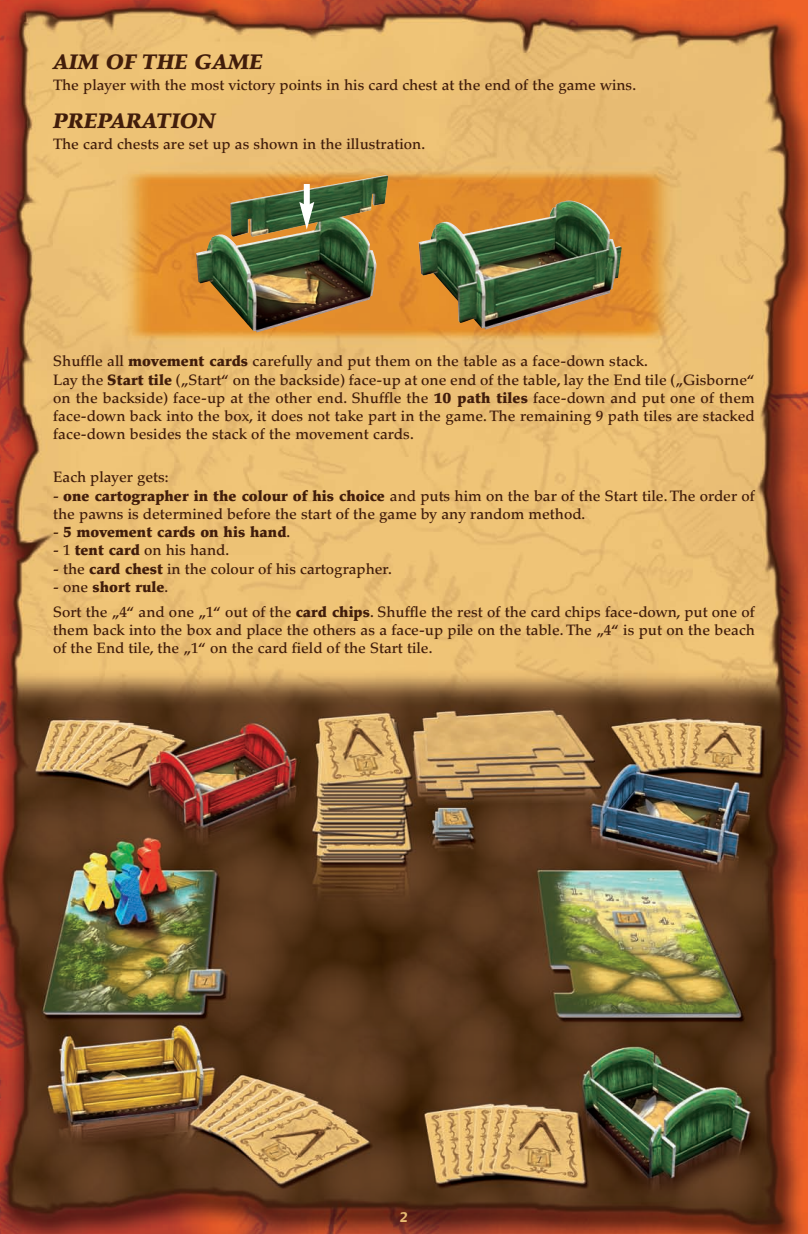
<style>
.page{position:relative;width:808px;height:1234px;background:#fff}
.page>*{position:absolute;margin:0;border:0;box-sizing:border-box;transform-origin:0 0}
.t1{font:italic 900 21px "Palatino";color:#411d0b}
.t2{font:500 15px/18.3px "Palatino";color:#411d0b}
.t3{font:900 15px "Palatino";color:#411d0b}
.t4{font:700 15px "Flora";color:#e8bc72}
.s1{font-weight:900}
.s2{font-weight:500}
</style>
<div class="page">
<img style="left:0;top:0;width:808px;height:1233px">
<img style="left:341px;top:176px;width:47px;height:43px">
<img style="left:529px;top:239px;width:93px;height:78px">
<div style="left:304px;top:184px;width:6px;height:23px;background:#fff"></div>
<svg style="left:299px;top:202px;width:15px;height:27px"></svg>
<h1 class="t1" style="left:53px;top:53px;width:211px">AIM OF THE GAME</h1>
<p class="t2" style="left:53px;top:77px;width:585px">The player with the most victory points in his card chest at the end of the game wins.</p>
<h1 class="t1" style="left:53px;top:113px;width:164px">PREPARATION</h1>
<p class="t2" style="left:53px;top:137px;width:373px">The card chests are set up as shown in the illustration.</p>
<p class="t2" style="left:53px;top:354px;width:703px">Shuffle all <span class="s1">movement cards</span> carefully and put them on the table as a face-down stack.<br>Lay the <span class="s1">Start tile</span> („Start“ on the backside) face-up at one end of the table, lay the End tile („Gisborne“ on the backside) face-up at the other end. Shuffle the <span class="s1">10 path tiles</span> face-down and put one of them face-down back into the box, it does not take part in the game. The remaining 9 path tiles are stacked face-down besides the stack of the movement cards.</p>
<p class="t2" style="left:53px;top:469px;width:117px">Each player gets:</p>
<p class="t2" style="left:53px;top:488px;width:703px">- <span class="s1">one cartographer in the colour of his choice</span> and puts him on the bar of the Start tile. The order of the pawns is determined before the start of the game by any random method.</p>
<p class="t3" style="left:53px;top:526px;width:239px"><span class="s2">-</span> 5 movement cards on his hand<span class="s2">.</span></p>
<p class="t2" style="left:53px;top:543px;width:177px">- 1 <span class="s1">tent card</span> on his hand.</p>
<p class="t2" style="left:53px;top:561px;width:340px">- the <span class="s1">card chest</span> in the colour of his cartographer.</p>
<p class="t2" style="left:53px;top:576px;width:703px;line-height:24.8px">- one <span class="s1">short rule</span>.<br>Sort the „4“ and one „1“ out of the <span class="s1">card chips</span>. Shuffle the rest of the card chips face-down, put one of</p>
<p class="t2" style="left:53px;top:622px;width:703px">them back into the box and place the others as a face-up pile on the table. The „4“ is put on the beach of the End tile, the „1“ on the card field of the Start tile.</p>
<p class="t4" style="left:400px;top:1210px;width:9px">2</p>
</div>
